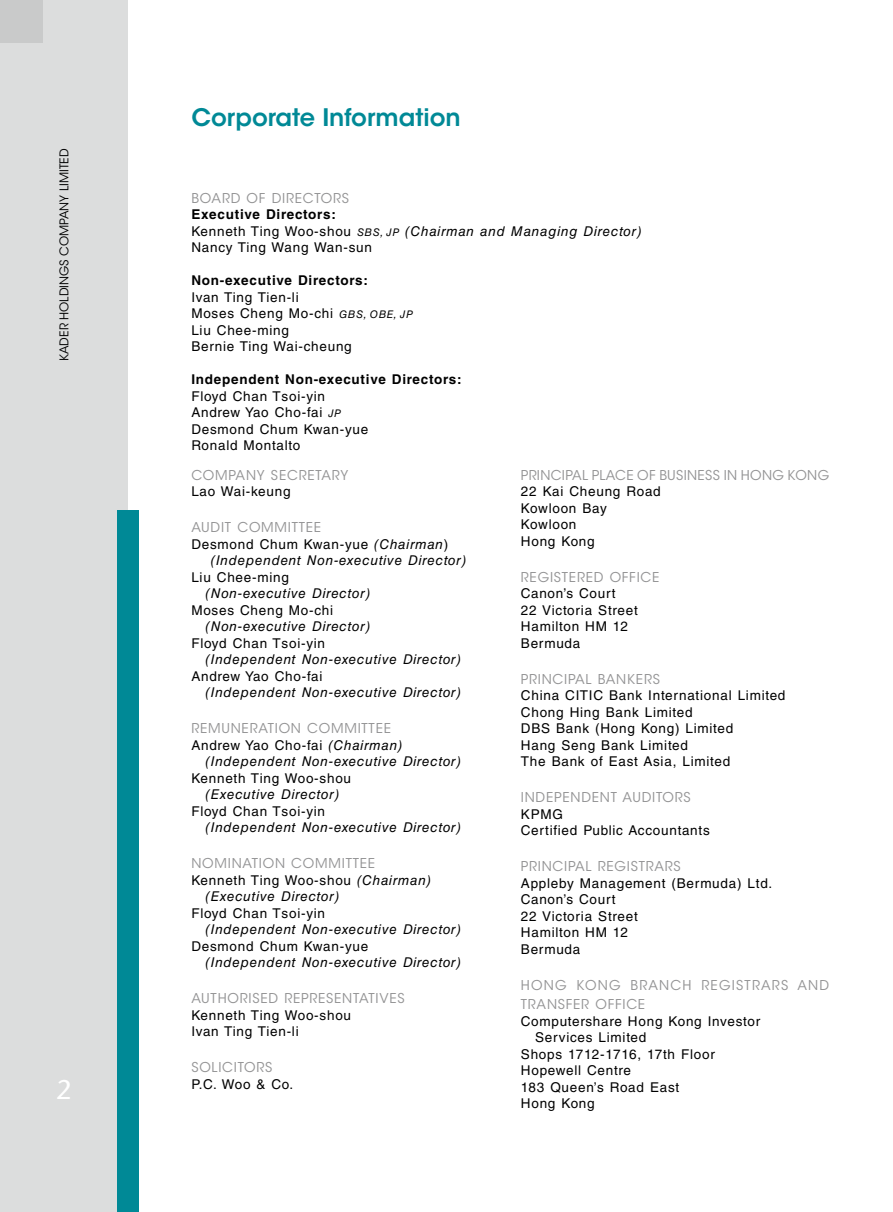
<style>
.page{position:relative;width:893px;height:1212px;background:#fff}
.page>*{position:absolute;margin:0;border:0;box-sizing:border-box;transform-origin:0 0}
.t1{font:500 27px "Stone Sans Std";color:#fff}
.t2{font:600 24px "ITC Avant Garde Std";color:#008996}
.t3{font:13.5px/16.5px "Helvetica LT Std";letter-spacing:.055em;color:#000}
.t4{font:italic 13.5px/16.5px "Helvetica LT Std";letter-spacing:.055em;color:#000}
.t5{font:13.5px "ITC Avant Garde Std";letter-spacing:.06em;color:#949495}
.t6{font:700 13.5px "Helvetica LT Std";letter-spacing:.055em;color:#000}
.t7{font:13.5px/19.5px "ITC Avant Garde Std";letter-spacing:.09em;color:#949495}
.t8{font:13.5px "ITC Avant Garde Std";letter-spacing:.025em;color:#949495}
.t9{font:12px "ITC Avant Garde Std";color:#000}
.s1{font-weight:700}
.s2{font-style:italic;font-size:10.5px}
.s3{font-style:italic}
.s4{font-style:normal}
</style>
<div class="page">
<div style="left:0;top:0;width:128px;height:1212px;background:#dcdddd"></div>
<div style="left:0;top:0;width:43px;height:43px;background:#c9caca"></div>
<div style="left:117px;top:510px;width:21px;height:702px;background:#008996"></div>
<p class="t9" style="left:57px;top:361px;width:214px;rotate:-90deg">KADER HOLDINGS COMPANY LIMITED</p>
<h1 class="t1" style="left:56px;top:1074px;width:17px">2</h1>
<h2 class="t2" style="left:191px;top:102px;width:271px">Corporate Information</h2>
<p class="t5" style="left:191px;top:189px;width:159px">BOARD OF DIRECTORS</p>
<p class="t3" style="left:191px;top:206px;width:452px"><span class="s1">Executive Directors:<br></span>Kenneth Ting Woo-shou <span class="s2">SBS, JP</span> <span class="s3">(Chairman and Managing Director)<br></span>Nancy Ting Wang Wan-sun</p>
<p class="t6" style="left:191px;top:272px;width:178px">Non-executive Directors:</p>
<p class="t3" style="left:191px;top:289px;width:223px">Ivan Ting Tien-li<br>Moses Cheng Mo-chi <span class="s2">GBS, OBE, JP<br></span>Liu Chee-ming<br>Bernie Ting Wai-cheung</p>
<p class="t6" style="left:191px;top:371px;width:272px">Independent Non-executive Directors:</p>
<p class="t3" style="left:191px;top:388px;width:178px">Floyd Chan Tsoi-yin<br>Andrew Yao Cho-fai <span class="s2">JP<br></span>Desmond Chum Kwan-yue<br>Ronald Montalto</p>
<p class="t5" style="left:191px;top:467px;width:158px">COMPANY SECRETARY</p>
<p class="t3" style="left:191px;top:483px;width:101px">Lao Wai-keung</p>
<p class="t5" style="left:191px;top:519px;width:131px">AUDIT COMMITTEE</p>
<p class="t4" style="left:211px;top:536px;width:257px;text-indent:-20px"><span class="s4">Desmond Chum Kwan-yue</span> (Chairman<span class="s4">) </span>(Independent Non-executive Director)</p>
<p class="t3" style="left:191px;top:569px;width:99px">Liu Chee-ming</p>
<p class="t4" style="left:206px;top:585px;width:166px">(Non-executive Director)</p>
<p class="t3" style="left:191px;top:602px;width:143px">Moses Cheng Mo-chi</p>
<p class="t4" style="left:206px;top:618px;width:166px">(Non-executive Director)</p>
<p class="t3" style="left:191px;top:635px;width:135px">Floyd Chan Tsoi-yin</p>
<p class="t4" style="left:206px;top:651px;width:257px">(Independent Non-executive Director)</p>
<p class="t3" style="left:191px;top:668px;width:133px">Andrew Yao Cho-fai</p>
<p class="t4" style="left:206px;top:684px;width:257px">(Independent Non-executive Director)</p>
<p class="t5" style="left:191px;top:720px;width:201px">REMUNERATION COMMITTEE</p>
<p class="t4" style="left:206px;top:737px;width:257px;text-indent:-14px"><span class="s4">Andrew Yao Cho-fai</span> (Chairman) (Independent Non-executive Director)</p>
<p class="t3" style="left:191px;top:770px;width:161px">Kenneth Ting Woo-shou</p>
<p class="t4" style="left:206px;top:786px;width:135px">(Executive Director)</p>
<p class="t3" style="left:191px;top:803px;width:135px">Floyd Chan Tsoi-yin</p>
<p class="t4" style="left:206px;top:819px;width:257px">(Independent Non-executive Director)</p>
<p class="t5" style="left:191px;top:855px;width:185px">NOMINATION COMMITTEE</p>
<p class="t4" style="left:206px;top:872px;width:227px;text-indent:-14px"><span class="s4">Kenneth Ting Woo-shou</span> (Chairman) (Executive Director)</p>
<p class="t3" style="left:191px;top:905px;width:135px">Floyd Chan Tsoi-yin</p>
<p class="t4" style="left:206px;top:921px;width:257px">(Independent Non-executive Director)</p>
<p class="t3" style="left:191px;top:938px;width:178px">Desmond Chum Kwan-yue</p>
<p class="t4" style="left:206px;top:954px;width:257px">(Independent Non-executive Director)</p>
<p class="t5" style="left:191px;top:990px;width:215px">AUTHORISED REPRESENTATIVES</p>
<p class="t3" style="left:191px;top:1007px;width:161px">Kenneth Ting Woo-shou<br>Ivan Ting Tien-li</p>
<p class="t5" style="left:191px;top:1059px;width:83px">SOLICITORS</p>
<p class="t3" style="left:191px;top:1076px;width:103px">P.C. Woo &amp; Co.</p>
<p class="t8" style="left:521px;top:467px;width:310px">PRINCIPAL PLACE OF BUSINESS IN HONG KONG</p>
<p class="t3" style="left:521px;top:483px;width:141px">22 Kai Cheung Road<br>Kowloon Bay<br>Kowloon<br>Hong Kong</p>
<p class="t5" style="left:521px;top:569px;width:140px">REGISTERED OFFICE</p>
<p class="t3" style="left:521px;top:585px;width:118px">Canon’s Court<br>22 Victoria Street<br>Hamilton HM 12<br>Bermuda</p>
<p class="t5" style="left:521px;top:671px;width:141px">PRINCIPAL BANKERS</p>
<p class="t3" style="left:521px;top:687px;width:266px">China CITIC Bank International Limited<br>Chong Hing Bank Limited<br>DBS Bank (Hong Kong) Limited<br>Hang Seng Bank Limited<br>The Bank of East Asia, Limited</p>
<p class="t5" style="left:521px;top:789px;width:171px">INDEPENDENT AUDITORS</p>
<p class="t3" style="left:521px;top:806px;width:190px">KPMG<br>Certified Public Accountants</p>
<p class="t5" style="left:521px;top:858px;width:161px">PRINCIPAL REGISTRARS</p>
<p class="t3" style="left:521px;top:875px;width:253px">Appleby Management (Bermuda) Ltd.<br>Canon’s Court<br>22 Victoria Street<br>Hamilton HM 12<br>Bermuda</p>
<p class="t7" style="left:521px;top:975px;width:310px">HONG KONG BRANCH REGISTRARS AND<br>TRANSFER OFFICE</p>
<p class="t3" style="left:521px;top:1013px;width:241px">Computershare Hong Kong Investor</p>
<p class="t3" style="left:535px;top:1029px;width:113px">Services Limited</p>
<p class="t3" style="left:521px;top:1046px;width:196px">Shops 1712-1716, 17th Floor</p>
<p class="t3" style="left:521px;top:1062px;width:112px">Hopewell Centre</p>
<p class="t3" style="left:521px;top:1079px;width:160px">183 Queen’s Road East</p>
<p class="t3" style="left:521px;top:1095px;width:75px">Hong Kong</p>
</div>
